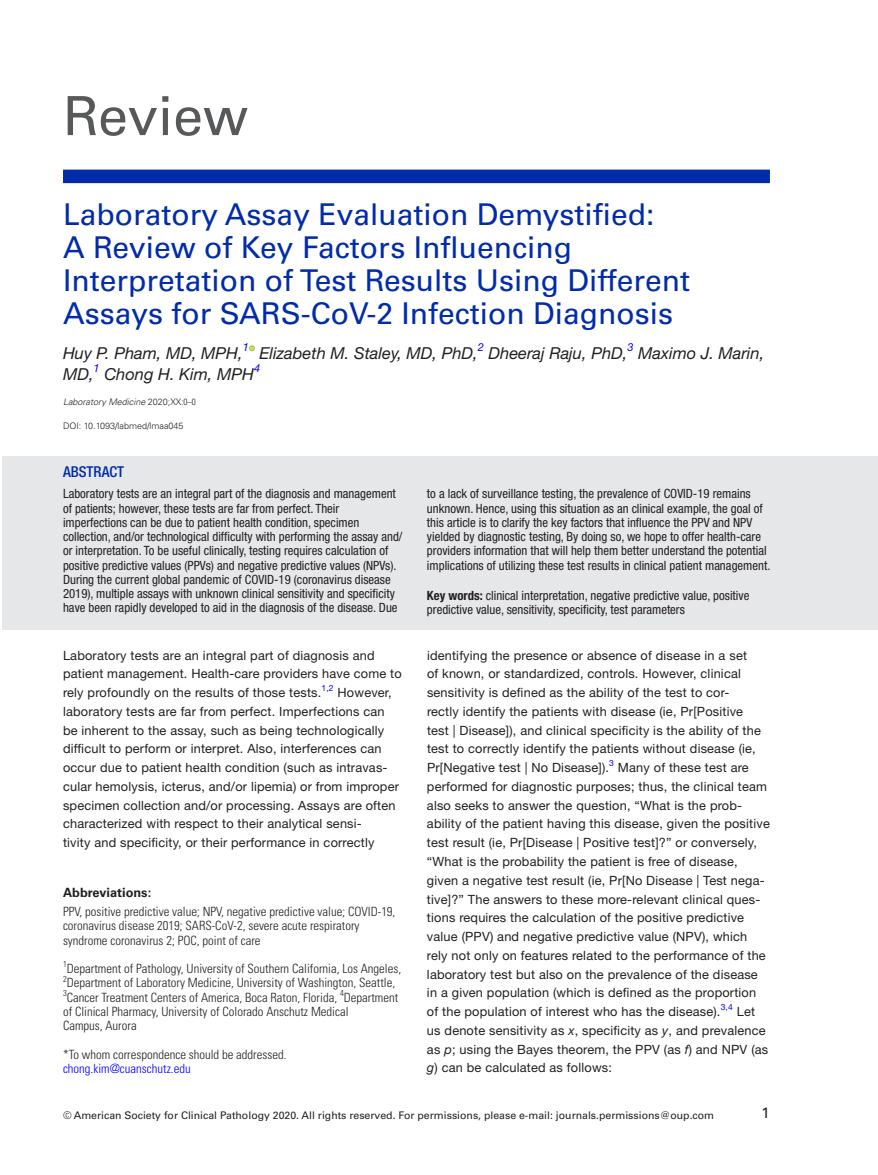
<style>
.page{position:relative;width:878px;height:1175px;background:#fff}
.page>*{position:absolute;margin:0;border:0;box-sizing:border-box;transform-origin:0 0}
.t1{font:54px "Univers LT Std";color:#57585a}
.t2{font:30px/33px "Univers LT Std";color:#002baa}
.t3{font:italic 16.5px "Helvetica Neue LT Std";color:#231f20}
.t4{font:500 condensed 15px "Helvetica Neue LT Std";color:#002baa}
.t5{font:15px "Univers LT Std";color:#231f20}
.t6{font:12.75px/18.8px "Helvetica Neue LT Std";letter-spacing:.015em;color:#231f20}
.t7{font:condensed 12.75px/14.2px "Helvetica Neue LT Std";color:#231f20}
.t8{font:300 condensed 12.75px/14.2px "Univers LT Std";color:#231f20}
.t9{font:300 condensed 12.75px "Univers LT Std";color:#00f}
.t10{font:700 12.75px "Univers LT Std";color:#231f20}
.t11{font:italic 11.1px "Helvetica Neue LT Std";color:#00f}
.t12{font:10.5px "Univers LT Std";color:#231f20}
.t13{font:italic 300 9px "Univers LT Std";color:#231f20}
.t14{font:300 9px "Univers LT Std";color:#231f20}
.s1{font-style:normal}
.s2{font-style:normal;font-stretch:condensed}
.s3{font-weight:700}
.s4{font-style:italic}
</style>
<div class="page">
<div style="left:3px;top:456px;width:875px;height:173px;background:#e6e7e9"></div>
<div style="left:63px;top:170px;width:707px;height:13px;background:#002baa"></div>
<svg style="left:249px;top:345px;width:6px;height:6px"></svg>
<h1 class="t1" style="left:63px;top:84px;width:187px">Review</h1>
<h2 class="t2" style="left:63px;top:198px;width:628px">Laboratory Assay Evaluation Demystified:<br>A Review of Key Factors Influencing Interpretation of Test Results Using Different Assays for SARS-CoV-2 Infection Diagnosis</h2>
<p class="t3" style="left:63px;top:343px;width:181px">Huy P. Pham, MD, MPH,</p>
<p class="t11" style="left:243px;top:340px;width:8px">1</p>
<p class="t3" style="left:259px;top:343px;width:220px">Elizabeth M. Staley, MD, PhD,</p>
<p class="t11" style="left:478px;top:340px;width:8px">2</p>
<p class="t3" style="left:488px;top:343px;width:140px">Dheeraj Raju, PhD,</p>
<p class="t11" style="left:627px;top:340px;width:8px">3</p>
<p class="t3" style="left:638px;top:343px;width:128px">Maximo J. Marin,</p>
<p class="t3" style="left:63px;top:364px;width:32px">MD,</p>
<p class="t11" style="left:94px;top:361px;width:8px">1</p>
<p class="t3" style="left:104px;top:364px;width:151px">Chong H. Kim, MPH</p>
<p class="t11" style="left:254px;top:361px;width:8px">4</p>
<p class="t13" style="left:63px;top:396px;width:134px">Laboratory Medicine <span class="s1">2020;XX</span><span class="s2">:0–0</span></p>
<p class="t14" style="left:63px;top:420px;width:122px">DOI: 10.1093/labmed/lmaa045</p>
<p class="t4" style="left:63px;top:463px;width:63px">ABSTRACT</p>
<p class="t7" style="left:63px;top:486px;width:341px">Laboratory tests are an integral part of the diagnosis and management of patients; however, these tests are far from perfect. Their imperfections can be due to patient health condition, specimen collection, and/or technological difficulty with performing the assay and/ or interpretation. To be useful clinically, testing requires calculation of positive predictive values (PPVs) and negative predictive values (NPVs).<br>During the current global pandemic of COVID-19 (coronavirus disease 2019), multiple assays with unknown clinical sensitivity and specificity have been rapidly developed to aid in the diagnosis of the disease. Due</p>
<p class="t7" style="left:427px;top:486px;width:345px">to a lack of surveillance testing, the prevalence of COVID-19 remains unknown. Hence, using this situation as an clinical example, the goal of this article is to clarify the key factors that influence the PPV and NPV yielded by diagnostic testing, By doing so, we hope to offer health-care providers information that will help them better understand the potential implications of utilizing these test results in clinical patient management.</p>
<p class="t7" style="left:427px;top:588px;width:324px"><span class="s3">Key words:</span> clinical interpretation, negative predictive value, positive predictive value, sensitivity, specificity, test parameters</p>
<p class="t6" style="left:63px;top:645px;width:340px">Laboratory tests are an integral part of diagnosis and patient management. Health-care providers have come to rely profoundly on the results of those tests.<sup>1</sup><sup>,</sup><sup>2</sup> However, laboratory tests are far from perfect. Imperfections can be inherent to the assay, such as being technologically difficult to perform or interpret. Also, interferences can occur due to patient health condition (such as intravas&shy;cular hemolysis, icterus, and/or lipemia) or from improper specimen collection and/or processing. Assays are often characterized with respect to their analytical sensi-<br>tivity and specificity, or their performance in correctly</p>
<p class="t6" style="left:427px;top:645px;width:344px">identifying the presence or absence of disease in a set<br>of known, or standardized, controls. However, clinical sensitivity is defined as the ability of the test to cor-<br>rectly identify the patients with disease (ie, Pr[Positive<br>test | Disease]), and clinical specificity is the ability of the test to correctly identify the patients without disease (ie, Pr[Negative test | No Disease]).<sup>3</sup> Many of these test are performed for diagnostic purposes; thus, the clinical team also seeks to answer the question, “What is the prob&shy;ability of the patient having this disease, given the positive test result (ie, Pr[Disease | Positive test]?” or conversely, “What is the probability the patient is free of disease, given a negative test result (ie, Pr[No Disease | Test nega&shy;tive]?” The answers to these more-relevant clinical ques&shy;tions requires the calculation of the positive predictive value (PPV) and negative predictive value (NPV), which rely not only on features related to the performance of the laboratory test but also on the prevalence of the disease in a given population (which is defined as the proportion of the population of interest who has the disease).<sup>3</sup><sup>,</sup><sup>4</sup> Let us denote sensitivity as <span class="s4">x</span>, specificity as <span class="s4">y</span>, and prevalence as <span class="s4">p</span>; using the Bayes theorem, the PPV (as <span class="s4">f</span>) and NPV (as <span class="s4">g</span>) can be calculated as follows:</p>
<p class="t10" style="left:63px;top:884px;width:90px">Abbreviations:</p>
<p class="t8" style="left:63px;top:904px;width:334px">PPV, positive predictive value; NPV, negative predictive value; COVID-19, coronavirus disease 2019; SARS-CoV-2, severe acute respiratory syndrome coronavirus 2; POC, point of care</p>
<p class="t8" style="left:63px;top:961px;width:340px"><sup>1</sup>Department of Pathology, University of Southern California, Los Angeles, <sup>2</sup>Department of Laboratory Medicine, University of Washington, Seattle, <sup>3</sup>Cancer Treatment Centers of America, Boca Raton, Florida, <sup>4</sup>Department of Clinical Pharmacy, University of Colorado Anschutz Medical<br>Campus, Aurora</p>
<p class="t8" style="left:63px;top:1047px;width:225px">*To whom correspondence should be addressed.</p>
<p class="t9" style="left:63px;top:1060px;width:129px">chong.kim@cuanschutz.edu</p>
<p class="t12" style="left:63px;top:1108px;width:652px">© American Society for Clinical Pathology 2020. All rights reserved. For permissions, please e-mail: journals.permissions@oup.com</p>
<p class="t5" style="left:761px;top:1104px;width:10px">1</p>
</div>
